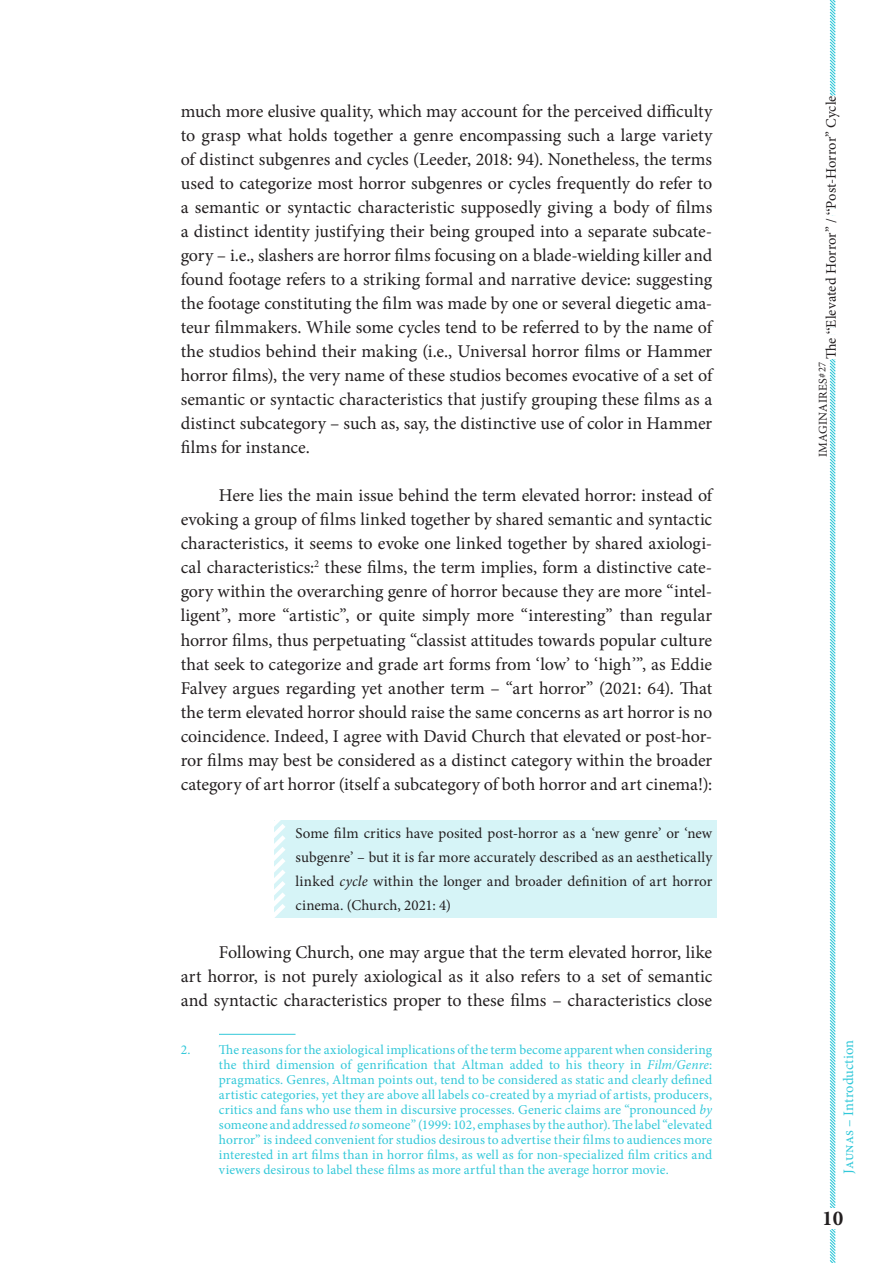
<style>
.page{position:relative;width:893px;height:1263px;background:#fff}
.page>*{position:absolute;margin:0;border:0;box-sizing:border-box;transform-origin:0 0}
.t1{font:700 21.15px "Minion Pro";color:#231f20}
.EPI_Normal{font:18px/24px "Minion Pro";color:#231f20;text-align:justify}
.EPI_Citations{font:15px/24px "Minion Pro";color:#231f20;text-align:justify}
.t2{font:14.55px "Minion Pro";color:#231f20}
.t3{font:14.55px "Minion Pro";letter-spacing:.005em;color:#32c8d9}
.EPI_Notes{font:13.5px/15px "Minion Pro";letter-spacing:.01em;color:#32c8d9;text-align:justify}
.t4{font:12px "Minion Pro";letter-spacing:.025em;color:#231f20}
.s1{font-style:italic}
.s2{font-family:"Times New Roman"}
.s3{font-size:10.5px}
</style>
<div class="page">
<svg style="left:829px;top:0;width:7px;height:1263px"></svg>
<div style="left:824px;top:334px;width:27px;height:25px;background:#fff"></div>
<div style="left:824px;top:328px;width:27px;height:6px;background:#fff"></div>
<div style="left:824px;top:215px;width:27px;height:113px;background:#fff"></div>
<div style="left:824px;top:209px;width:27px;height:6px;background:#fff"></div>
<div style="left:824px;top:96px;width:27px;height:113px;background:#fff"></div>
<div style="left:823px;top:1208px;width:19px;height:21px;background:#fff"></div>
<div style="left:274px;top:820px;width:442px;height:98px;background:#d6f4f7"></div>
<svg style="left:274px;top:820px;width:12px;height:98px"></svg>
<hr style="left:219px;top:1034px;width:77px;height:1px;background:#32c8d9">
<p class="EPI_Normal" style="left:181px;top:100px;width:533px">much more elusive quality, which may account for the perceived difficulty to grasp what holds together a genre encompassing such a large variety of distinct subgenres and cycles (Leeder, 2018: 94). Nonetheless, the terms used to categorize most horror subgenres or cycles frequently do refer to a semantic or syntactic characteristic supposedly giving a body of films a distinct identity justifying their being grouped into a separate subcate&shy;gory – i.e., slashers are horror films focusing on a blade-wielding killer and found footage refers to a striking formal and narrative device: suggesting the footage constituting the film was made by one or several diegetic ama&shy;teur filmmakers. While some cycles tend to be referred to by the name of the studios behind their making (i.e., Universal horror films or Hammer horror films), the very name of these studios becomes evocative of a set of semantic or syntactic characteristics that justify grouping these films as a distinct subcategory – such as, say, the distinctive use of color in Hammer films for instance.</p>
<p class="EPI_Normal" style="left:181px;top:484px;width:533px;text-indent:38px">Here lies the main issue behind the term elevated horror: instead of evoking a group of films linked together by shared semantic and syntactic characteristics, it seems to evoke one linked together by shared axiologi&shy;cal characteristics:<sup>2</sup> these films, the term implies, form a distinctive cate&shy;gory within the overarching genre of horror because they are more “intel&shy;ligent”, more “artistic”, or quite simply more “interesting” than regular horror films, thus perpetuating “classist attitudes towards popular culture that seek to categorize and grade art forms from ‘low’ to ‘high’”, as Eddie Falvey argues regarding yet another term – “art horror” (2021: 64). That the term elevated horror should raise the same concerns as art horror is no coincidence. Indeed, I agree with David Church that elevated or post-hor&shy;ror films may best be considered as a distinct category within the broader category of art horror (itself a subcategory of both horror and art cinema!):</p>
<p class="EPI_Citations" style="left:296px;top:821px;width:418px">Some film critics have posited post-horror as a ‘new genre’ or ‘new subgenre’ – but it is far more accurately described as an aesthetically linked <span class="s1">cycle</span> within the longer and broader definition of art horror cinema. (Church, 2021: 4)</p>
<p class="EPI_Normal" style="left:181px;top:940px;width:533px;text-indent:38px">Following Church, one may argue that the term elevated horror, like art horror, is not purely axiological as it also refers to a set of semantic and syntactic characteristics proper to these films – characteristics close</p>
<p class="EPI_Notes" style="left:219px;top:1042px;width:495px;text-indent:-38px">2. The reasons for the axiological implications of the term become apparent when considering the third dimension of genrification that Altman added to his theory in <span class="s1">Film/Genre</span>: pragmatics. Genres, Altman points out, tend to be considered as static and clearly defined artistic categories, yet they are above all labels co-created by a myriad of artists, producers, critics and fans who use them in discursive processes. Generic claims are “pronounced <span class="s1">by </span>someone and addressed <span class="s1">to</span> someone” (1999: 102, emphases by the author). The label “elevated horror” is indeed convenient for studios desirous to advertise their films to audiences more interested in art films than in horror films, as well as for non-specialized film critics and viewers desirous to label these films as more artful than the average horror movie.</p>
<p class="t2" style="left:821px;top:359px;width:265px;rotate:-90deg">The <span class="s2">“</span>Elevated Horror” / <span class="s2">“</span>Post-Horror” Cycle</p>
<p class="t4" style="left:815px;top:457px;width:96px;rotate:-90deg">IMAGINAIRES<span class="s3">#27</span></p>
<p class="t3" style="left:839px;top:1173px;width:135px;rotate:-90deg">Jaunas – Introduction</p>
<p class="t1" style="left:822px;top:1203px;width:23px">10</p>
</div>
